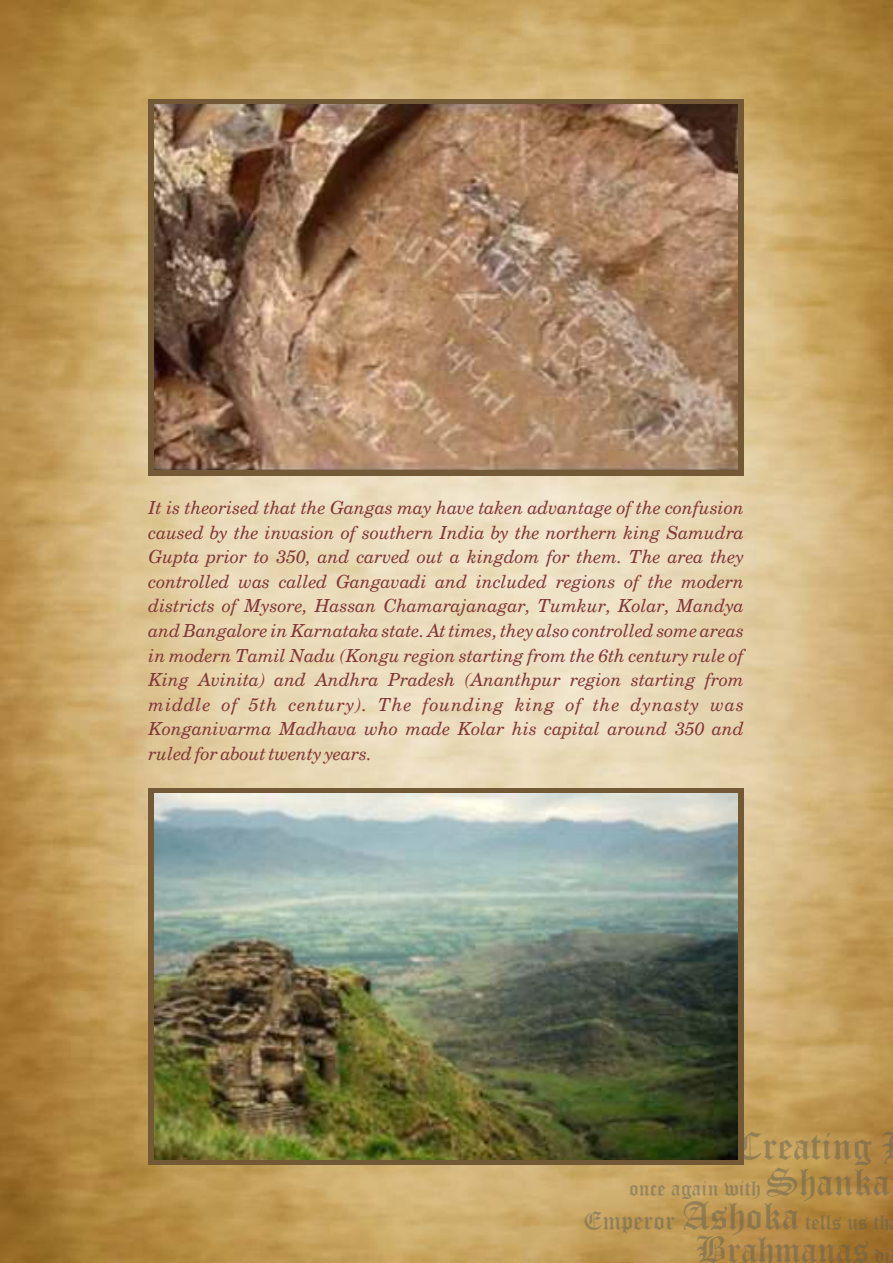
<style>
.page{position:relative;width:893px;height:1263px;background:#fff}
.page>*{position:absolute;margin:0;border:0;box-sizing:border-box;transform-origin:0 0}
.t1{font:39px "Old English Text";color:rgb(97 94 84/.5)}
.t2{font:36.75px "Old English Text";color:rgb(97 94 84/.5)}
.t3{font:21.6px/34.3px "Old English Text";color:rgb(97 94 84/.5);text-align:right}
.t4{font:italic 18px/24.6px "Century Schlbk Cyrillic BT";color:#823838;text-align:justify}
.s1{font-size:39px}
.s2{font-size:25.95px}
.s3{font-size:21.6px}
</style>
<div class="page">
<img style="left:0;top:0;width:893px;height:1263px">
<div style="left:149px;top:99px;width:595px;height:376px;background:#735936"></div>
<img style="left:155px;top:105px;width:583px;height:365px">
<div style="left:149px;top:788px;width:595px;height:376px;background:#735936"></div>
<img style="left:155px;top:794px;width:583px;height:365px">
<p class="t4" style="left:149px;top:497px;width:597px">It is theorised that the Gangas may have taken advantage of the confusion caused by the invasion of southern India by the northern king Samudra Gupta prior to 350, and carved out a kingdom for them. The area they controlled was called Gangavadi and included regions of the modern districts of Mysore, Hassan Chamarajanagar, Tumkur, Kolar, Mandya and Bangalore in Karnataka state. At times, they also controlled some areas in modern Tamil Nadu (Kongu region starting from the 6th century rule of King Avinita) and Andhra Pradesh (Ananthpur region starting from middle of 5th century). The founding king of the dynasty was Konganivarma Madhava who made Kolar his capital around 350 and ruled for about twenty years.</p>
<h1 class="t1" style="left:734px;top:1133px;width:140px">Creating</h1>
<p class="t3" style="left:584px;top:1172px;width:308px">once again with <span class="s1">Shanka<br></span><span class="s2">Emperor</span> <span class="s1">Ashoka</span> tells us th</p>
<h2 class="t2" style="left:696px;top:1238px;width:196px">Brahmanas <span class="s3">di</span></h2>
</div>
